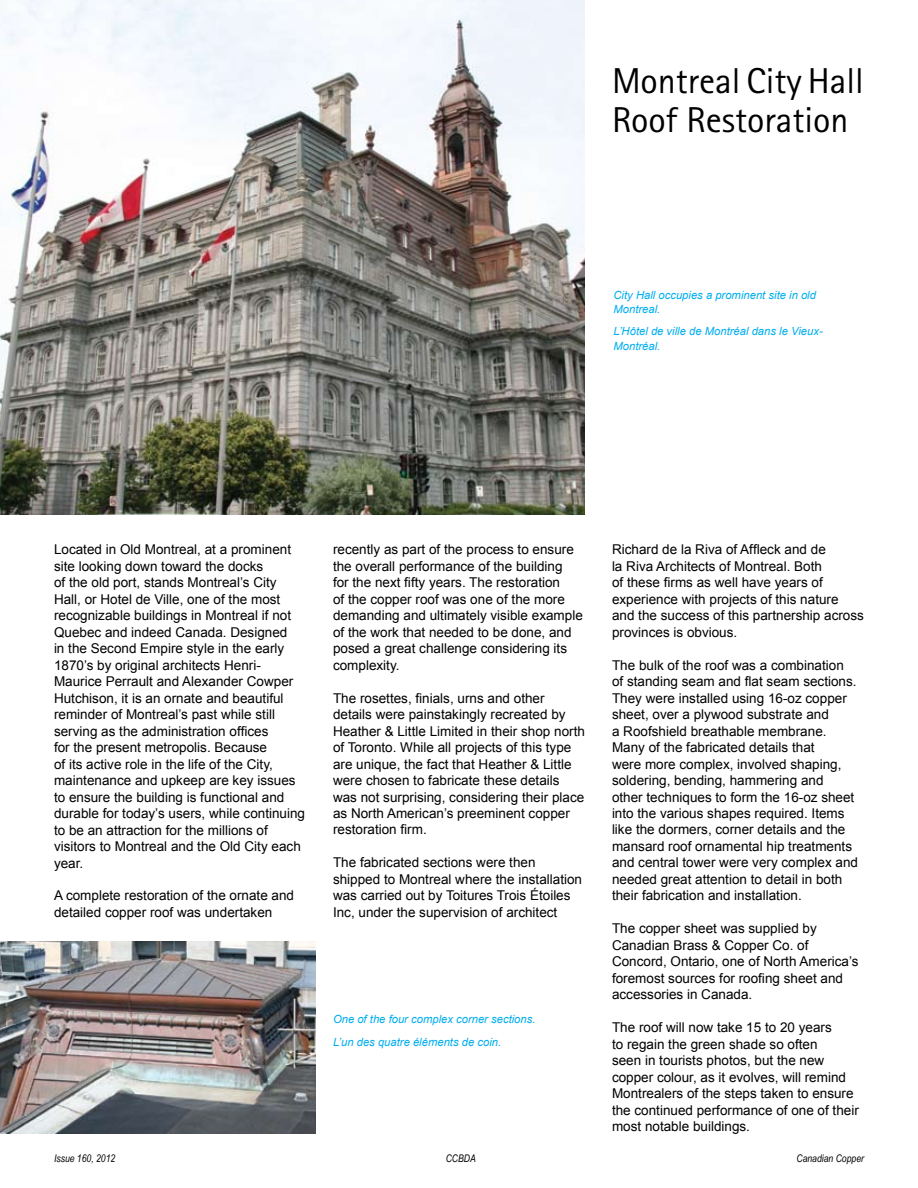
<style>
.page{position:relative;width:918px;height:1188px;background:#fff}
.page>*{position:absolute;margin:0;border:0;box-sizing:border-box;transform-origin:0 0}
.t1{font:36px/39px "Rotis Sans Serif Pro";color:#000}
.t2{font:13.5px/16.5px "Arial";color:#000}
.t3{font:italic 11.25px/14.2px "Arial";color:#00aeef}
.t4{font:italic 10.5px "Arial Narrow";color:#000}
</style>
<div class="page">
<img style="left:0;top:941px;width:316px;height:193px">
<img style="left:0;top:0;width:585px;height:515px">
<h1 class="t1" style="left:612px;top:61px;width:253px">Montreal City Hall<br>Roof Restoration</h1>
<p class="t3" style="left:614px;top:288px;width:204px">City Hall occupies a prominent site in old<br>Montreal.</p>
<p class="t3" style="left:614px;top:324px;width:211px">L’Hôtel de ville de Montréal dans le Vieux-<br>Montréal.</p>
<p class="t2" style="left:54px;top:541px;width:253px">Located in Old Montreal, at a prominent site looking down toward the docks<br>of the old port, stands Montreal’s City Hall, or Hotel de Ville, one of the most recognizable buildings in Montreal if not Quebec and indeed Canada. Designed<br>in the Second Empire style in the early 1870’s by original architects Henri-Maurice Perrault and Alexander Cowper Hutchison, it is an ornate and beautiful reminder of Montreal’s past while still serving as the administration offices<br>for the present metropolis. Because<br>of its active role in the life of the City, maintenance and upkeep are key issues to ensure the building is functional and durable for today’s users, while continuing to be an attraction for the millions of visitors to Montreal and the Old City each year.</p>
<p class="t2" style="left:54px;top:888px;width:242px">A complete restoration of the ornate and detailed copper roof was undertaken</p>
<p class="t2" style="left:333px;top:541px;width:251px">recently as part of the process to ensure the overall performance of the building<br>for the next fifty years. The restoration<br>of the copper roof was one of the more demanding and ultimately visible example of the work that needed to be done, and posed a great challenge considering its complexity.</p>
<p class="t2" style="left:333px;top:690px;width:254px">The rosettes, finials, urns and other details were painstakingly recreated by Heather &amp; Little Limited in their shop north of Toronto. While all projects of this type are unique, the fact that Heather &amp; Little were chosen to fabricate these details was not surprising, considering their place as North American’s preeminent copper restoration firm.</p>
<p class="t2" style="left:333px;top:855px;width:251px">The fabricated sections were then shipped to Montreal where the installation was carried out by Toitures Trois Étoiles Inc, under the supervision of architect</p>
<p class="t3" style="left:333px;top:1008px;width:204px;line-height:22.4px">One of the four complex corner sections.<br>L’un des quatre éléments de coin.</p>
<p class="t2" style="left:612px;top:541px;width:253px">Richard de la Riva of Affleck and de<br>la Riva Architects of Montreal. Both<br>of these firms as well have years of experience with projects of this nature and the success of this partnership across provinces is obvious.</p>
<p class="t2" style="left:612px;top:657px;width:248px">The bulk of the roof was a combination of standing seam and flat seam sections.<br>They were installed using 16-oz copper sheet, over a plywood substrate and<br>a Roofshield breathable membrane.<br>Many of the fabricated details that<br>were more complex, involved shaping, soldering, bending, hammering and<br>other techniques to form the 16-oz sheet into the various shapes required. Items like the dormers, corner details and the mansard roof ornamental hip treatments and central tower were very complex and needed great attention to detail in both their fabrication and installation.</p>
<p class="t2" style="left:612px;top:921px;width:248px">The copper sheet was supplied by Canadian Brass &amp; Copper Co. of Concord, Ontario, one of North America’s foremost sources for roofing sheet and accessories in Canada.</p>
<p class="t2" style="left:612px;top:1019px;width:248px">The roof will now take 15 to 20 years<br>to regain the green shade so often<br>seen in tourists photos, but the new copper colour, as it evolves, will remind Montrealers of the steps taken to ensure the continued performance of one of their most notable buildings.</p>
<p class="t4" style="left:54px;top:1152px;width:63px">Issue 160, 2012</p>
<p class="t4" style="left:446px;top:1152px;width:32px">CCBDA</p>
<p class="t4" style="left:797px;top:1152px;width:69px">Canadian Copper</p>
</div>
